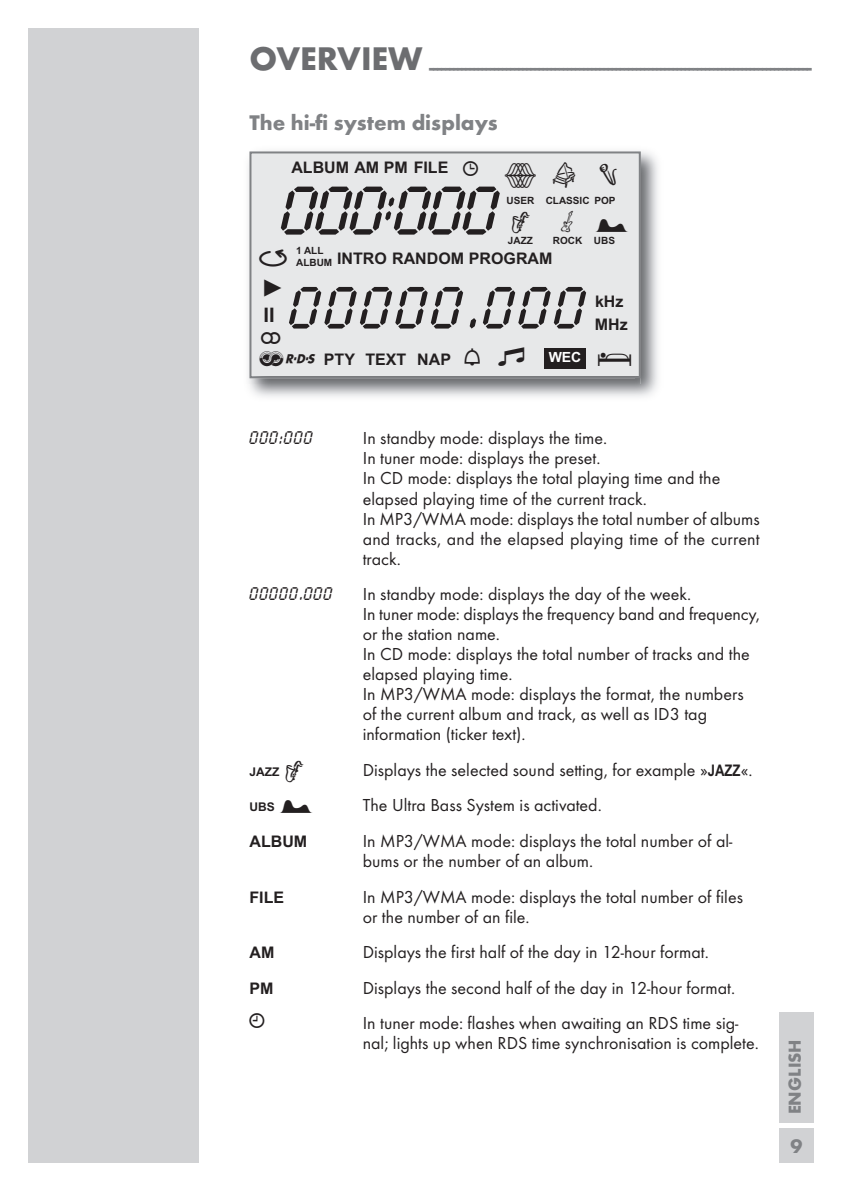
<style>
.page{position:relative;width:842px;height:1191px;background:#fff}
.page>*{position:absolute;margin:0;border:0;box-sizing:border-box;transform-origin:0 0}
.t1{font:60px "LP Digital";letter-spacing:-.1em;color:#231f20;scale:1.1 1}
.t2{font:52px "LP Digital";color:#231f20;scale:1.1 1}
.t3{font:28px "Grund Son Vi";color:#231f20}
.t4{font:24px "Grund Son Vi";color:#231f20}
.t5{font:700 22px "Futura TOT";color:#808285}
.t6{font:700 20px "Futura TOT";color:#808285}
.t7{font:20px "Grund Son Ac";color:#231f20}
.t8{font:700 20px "Arial";color:#231f20}
.t9{font:18px/20px "Futura TOT Boo";color:#231f20}
.t10{font:700 18px "Futura TOT";color:#808285}
.t11{font:700 16px "Arial";color:#231f20}
.t12{font:16px "LP Digital";color:#231f20}
.t13{font:16px "Grund Son Ac";color:#231f20}
.t14{font:16px "Grund Son Se";color:#231f20}
.t15{font:700 14px "Arial";color:#fff}
.t16{font:14px "Grund Son Ac";color:#231f20}
.t17{font:700 12px "Arial";color:#231f20}
.t18{font:12px "Grund Son Ac";color:#231f20}
.t19{font:700 10px/12px "Arial";color:#231f20}
.s1{font-size:24px}
.s2{font-size:20px}
.s3{font-size:12px}
.s4{font-family:"Grund Son Vi";font-size:32px}
.s5{font-family:"Grund Son Ac";font-weight:400;font-size:20px}
.s6{font-family:"Arial Narrow";font-weight:700;font-size:16px}
.s7{font-family:"Grund Son Ac";font-weight:400}
</style>
<div class="page">
<div style="left:28px;top:28px;width:170px;height:1134px;background:#d1d2d4"></div>
<div style="left:780px;top:1012px;width:34px;height:111px;background:#d1d2d4"></div>
<div style="left:780px;top:1128px;width:34px;height:34px;background:#d1d2d4"></div>
<img style="left:250px;top:151px;width:408px;height:246px">
<img style="left:248px;top:165px;width:393px;height:219px">
<div style="left:251px;top:153px;width:388px;height:223px;background:#e7e8e9"></div>
<div style="left:249px;top:151px;width:392px;height:227px;border:2px solid #808285"></div>
<div style="left:544px;top:349px;width:42px;height:20px;background:#231f20"></div>
<p class="t6" style="left:249px;top:61px;width:564px"><sup>OVERVIEW</sup> ----------------------------------------------------------------------------------------------</p>
<p class="t5" style="left:249px;top:115px;width:250px">The hi-fi system displays</p>
<p class="t11" style="left:291px;top:158px;width:158px">ALBUM AM PM FILE</p>
<p class="t18" style="left:503px;top:163px;width:119px">N<span class="s1">X</span><span class="s2">C</span></p>
<p class="t7" style="left:509px;top:211px;width:124px">VY<span class="s3">B</span></p>
<p class="t1" style="left:281px;top:179px;width:204px">000<sup>:</sup>000</p>
<p class="t19" style="left:506px;top:194px;width:85px">USER CLASSIC</p>
<p class="t19" style="left:508px;top:235px;width:26px">JAZZ</p>
<p class="t19" style="left:553px;top:235px;width:64px">ROCK UBS</p>
<p class="t19" style="left:594px;top:194px;width:23px">POP</p>
<p class="t13" style="left:256px;top:250px;width:35px">M</p>
<p class="t19" style="left:296px;top:245px;width:38px">1 ALL<br>ALBUM</p>
<p class="t11" style="left:337px;top:249px;width:217px">INTRO RANDOM PROGRAM</p>
<p class="t14" style="left:262px;top:283px;width:24px">8</p>
<p class="t8" style="left:264px;top:303px;width:13px">II</p>
<p class="t2" style="left:289px;top:280px;width:274px">00000.000</p>
<p class="t11" style="left:324px;top:350px;width:129px">PTY TEXT NAP</p>
<p class="t4" style="left:261px;top:327px;width:21px">)</p>
<p class="t13" style="left:462px;top:348px;width:64px">e <span class="s4">§</span></p>
<p class="t15" style="left:549px;top:349px;width:34px">WEC</p>
<p class="t16" style="left:257px;top:351px;width:62px">f</p>
<p class="t11" style="left:595px;top:292px;width:30px">kHz</p>
<p class="t11" style="left:595px;top:315px;width:34px">MHz</p>
<p class="t12" style="left:249px;top:429px;width:66px">000:000</p>
<p class="t9" style="left:363px;top:430px;width:398px">In standby mode: displays the time.<br>In tuner mode: displays the preset.<br>In CD mode: displays the total playing time and the elapsed playing time of the current track.<br>In MP3/WMA mode: displays the total number of albums and tracks, and the elapsed playing time of the current track.</p>
<p class="t12" style="left:249px;top:585px;width:86px">00000.000</p>
<p class="t9" style="left:363px;top:585px;width:398px">In standby mode: displays the day of the week.<br>In tuner mode: displays the frequency band and frequency, or the station name.<br>In CD mode: displays the total number of tracks and the elapsed playing time.<br>In MP3/WMA mode: displays the format, the numbers of the current album and track, as well as ID3 tag information (ticker text).</p>
<p class="t17" style="left:249px;top:764px;width:59px">JAZZ <span class="s5">V</span></p>
<p class="t9" style="left:363px;top:761px;width:391px">Displays the selected sound setting, for example »<span class="s6">JAZZ</span>«.</p>
<p class="t17" style="left:249px;top:800px;width:67px">UBS <span class="s7">B</span></p>
<p class="t9" style="left:363px;top:797px;width:240px">The Ultra Bass System is activated.</p>
<p class="t11" style="left:249px;top:832px;width:59px">ALBUM</p>
<p class="t9" style="left:363px;top:832px;width:371px">In MP3/WMA mode: displays the total number of al&shy;bums or the number of an album.</p>
<p class="t11" style="left:249px;top:887px;width:36px">FILE</p>
<p class="t9" style="left:363px;top:888px;width:382px">In MP3/WMA mode: displays the total number of files or the number of an file.</p>
<p class="t11" style="left:249px;top:943px;width:26px">AM</p>
<p class="t9" style="left:363px;top:943px;width:348px">Displays the first half of the day in 12-hour format.</p>
<p class="t11" style="left:249px;top:979px;width:26px">PM</p>
<p class="t9" style="left:363px;top:971px;width:377px;line-height:35.6px">Displays the second half of the day in 12-hour format.<br>In tuner mode: flashes when awaiting an RDS time sig-</p>
<p class="t9" style="left:363px;top:1035px;width:398px">nal; lights up when RDS time synchronisation is complete.</p>
<p class="t3" style="left:249px;top:1008px;width:16px">¥</p>
<p class="t10" style="left:789px;top:1114px;width:77px;rotate:-90deg">ENGLISH</p>
<p class="t6" style="left:791px;top:1139px;width:13px">9</p>
</div>
